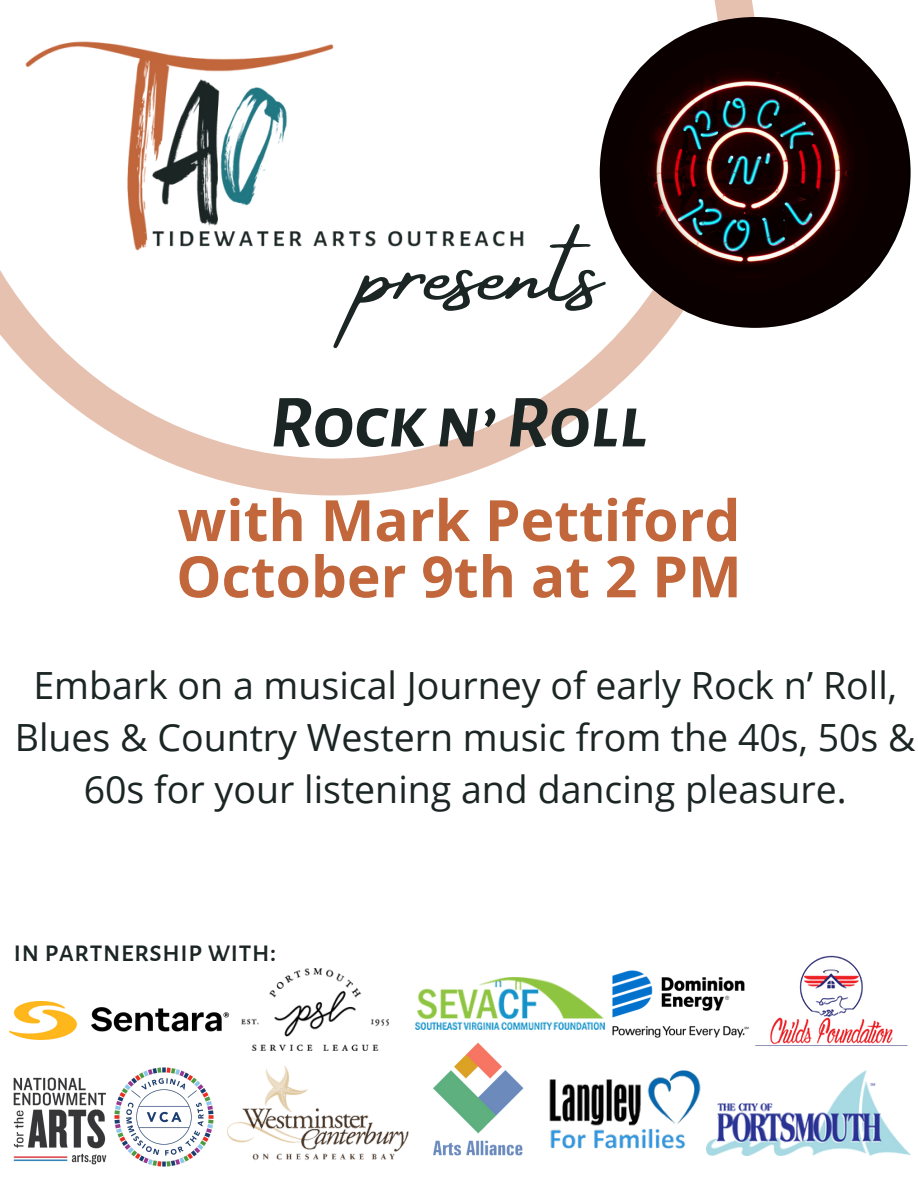
<style>
.page{position:relative;width:918px;height:1188px;background:#fff}
.page>*{position:absolute;margin:0;border:0;box-sizing:border-box;transform-origin:0 0}
.t1{font:108px "Amsterdam Four";color:#1b2524}
.t2{font:italic 700 75px "Alegreya Sans SC";color:#1b2524}
.t3{font:700 57px/56.2px "Open Sans";color:#c2663b}
.t4{font:37.5px/51.8px "Open Sans";color:#1b2524;text-align:center}
.t5{font:500 30px "Alegreya Sans SC";color:#1b2524}
</style>
<div class="page">
<img style="left:13px;top:1077px;width:94px;height:88px">
<img style="left:706px;top:1070px;width:205px;height:86px">
<img style="left:415px;top:1029px;width:139px;height:127px">
<img style="left:114px;top:1067px;width:79px;height:100px">
<img style="left:9px;top:1002px;width:220px;height:38px">
<img style="left:193px;top:1054px;width:242px;height:106px">
<img style="left:415px;top:977px;width:185px;height:52px">
<img style="left:762px;top:955px;width:146px;height:91px">
<svg style="left:0;top:0;width:755px;height:495px"></svg>
<img style="left:11px;top:30px;width:519px;height:230px">
<img style="left:600px;top:17px;width:311px;height:311px;border-radius:50%">
<img style="left:547px;top:1063px;width:154px;height:93px">
<img style="left:600px;top:970px;width:162px;height:76px">
<img style="left:241px;top:969px;width:147px;height:82px">
<p class="t1" style="left:361px;top:211px;width:243px">presents</p>
<p class="t2" style="left:270px;top:386px;width:380px">Rockn’Roll</p>
<p class="t3" style="left:176px;top:491px;width:567px">with Mark Pettiford<br>October 9th at 2 PM</p>
<p class="t4" style="left:15px;top:659px;width:902px">Embark on a musical Journey of early Rock n’ Roll,<br>Blues &amp; Country Western music from the 40s, 50s &amp;<br>60s for your listening and dancing pleasure.</p>
<p class="t5" style="left:14px;top:937px;width:265px">in partnership with:</p>
</div>
